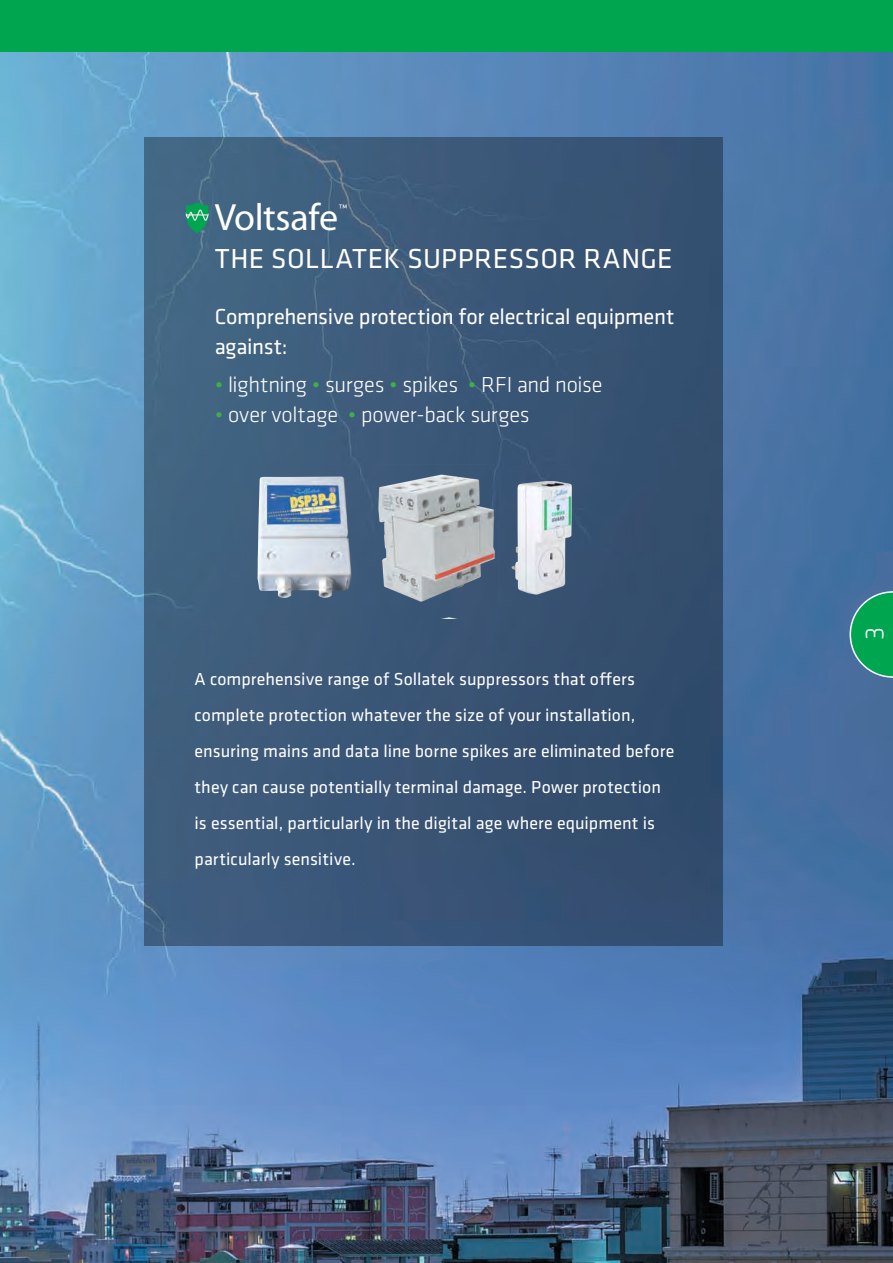
<style>
.page{position:relative;width:893px;height:1263px;background:#fff}
.page>*{position:absolute;margin:0;border:0;box-sizing:border-box;transform-origin:0 0}
.t1{font:38.1px "Myriad Pro";letter-spacing:-.01em;color:#fff}
.t2{font:28.5px "Klavika";letter-spacing:.015em;color:#fff}
.t3{font:300 27px "Klavika";color:#fff}
.t4{font:300 22.5px "Klavika";letter-spacing:-.01em;color:#fff}
.t5{font:22.5px/30px "Klavika";letter-spacing:-.01em;color:#fff}
.t6{font:300 18.75px "Klavika";color:#fff}
.t7{font:18px/36px "Klavika";letter-spacing:.005em;color:#fff}
.s1{color:#40ae49}
</style>
<div class="page">
<img style="left:0;top:51px;width:893px;height:1212px">
<div style="left:0;top:0;width:893px;height:51px;background:#00a54f"></div>
<div style="left:145px;top:137px;width:578px;height:809px;background:linear-gradient(to right,#436382,#324b6c)"></div>
<svg style="left:186px;top:203px;width:23px;height:30px"></svg>
<svg style="left:849px;top:591px;width:44px;height:87px;background:#1d9d6a"></svg>
<img style="left:257px;top:477px;width:95px;height:121px">
<img style="left:510px;top:473px;width:66px;height:125px">
<img style="left:375px;top:464px;width:131px;height:154px">
<h1 class="t1" style="left:215px;top:194px;width:125px">Voltsafe</h1>
<h2 class="t2" style="left:215px;top:240px;width:459px">THE SOLLATEK SUPPRESSOR RANGE</h2>
<p class="t6" style="left:338px;top:200px;width:11px">™</p>
<p class="t5" style="left:215px;top:301px;width:461px">Comprehensive protection for electrical equipment against:</p>
<p class="t4" style="left:215px;top:371px;width:389px"><span class="s1">•</span> lightning <span class="s1">•</span> surges <span class="s1">•</span> spikes <span class="s1">•</span> RFI and noise</p>
<p class="t4" style="left:215px;top:401px;width:316px"><span class="s1">•</span> over voltage <span class="s1">•</span> power-back surges</p>
<p class="t7" style="left:195px;top:661px;width:481px">A comprehensive range of Sollatek suppressors that offers complete protection whatever the size of your installation, ensuring mains and data line borne spikes are eliminated before they can cause potentially terminal damage. Power protection is essential, particularly in the digital age where equipment is particularly sensitive.</p>
<h3 class="t3" style="left:858px;top:640px;width:15px;rotate:-90deg">3</h3>
</div>
